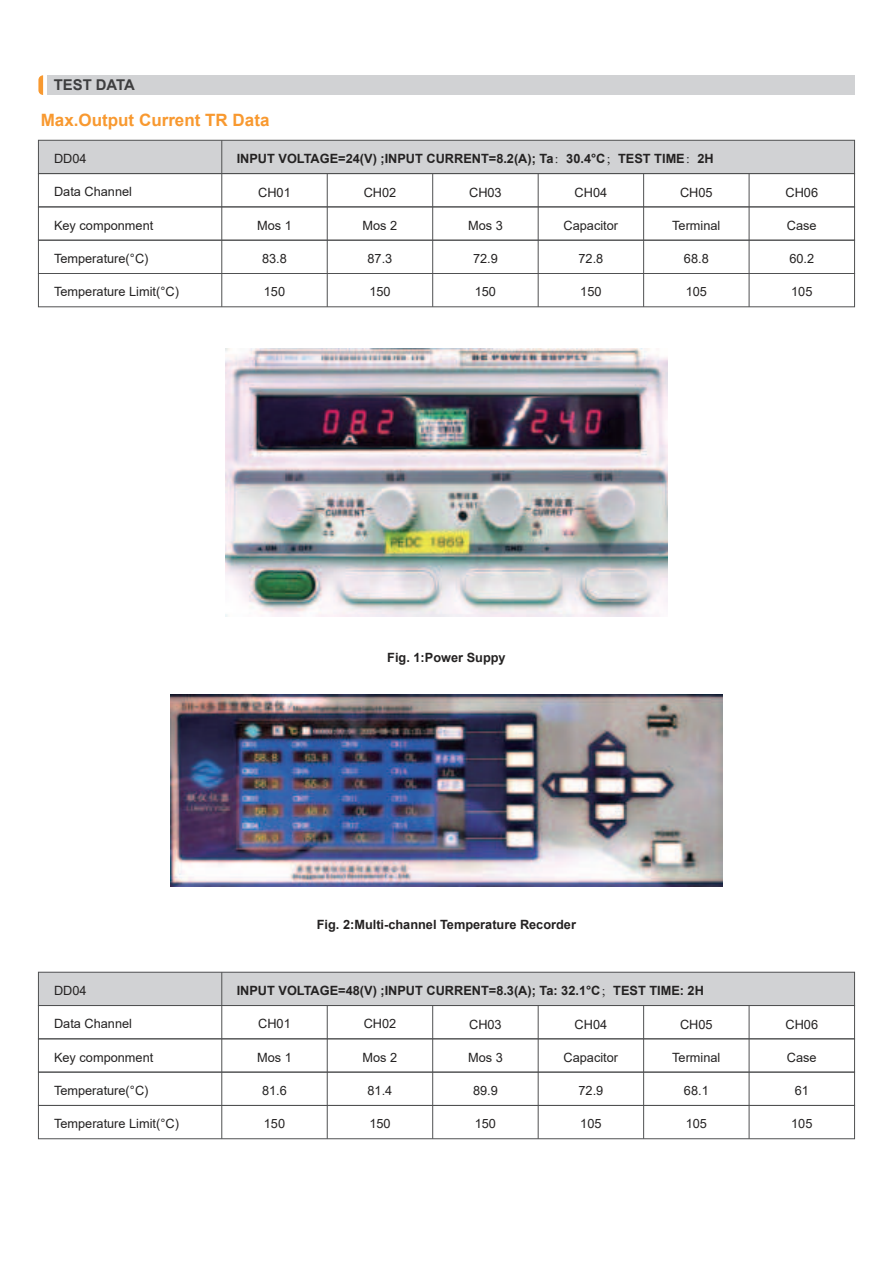
<style>
.page{position:relative;width:893px;height:1263px;background:#fff}
.page>*{position:absolute;margin:0;border:0;box-sizing:border-box;transform-origin:0 0}
.t1{font:700 16.95px "Arial";color:#f89930}
.t2{font:700 14.85px "Arial";color:#3e3e3f}
.t3{font:12.75px "Arial";color:#242222}
.t4{font:700 12.75px "Arial";color:#242222}
.s1{font-family:"Adobe Song Std";font-weight:300}
</style>
<div class="page">
<div style="left:47px;top:75px;width:807px;height:20px;background:#d1d2d4"></div>
<svg style="left:38px;top:75px;width:5px;height:20px"></svg>
<div style="left:38px;top:140px;width:816px;height:34px;background:#d1d2d4"></div>
<div style="left:38px;top:140px;width:817px;height:34px;border:1px solid #505152"></div>
<div style="left:38px;top:173px;width:817px;height:34px;border:1px solid #505152"></div>
<div style="left:38px;top:240px;width:817px;height:34px;border:1px solid #505152"></div>
<hr style="left:222px;top:140px;width:1px;height:167px;background:#505152">
<hr style="left:327px;top:174px;width:1px;height:133px;background:#505152">
<hr style="left:432px;top:174px;width:1px;height:133px;background:#505152">
<hr style="left:538px;top:174px;width:1px;height:133px;background:#505152">
<hr style="left:643px;top:174px;width:1px;height:133px;background:#505152">
<hr style="left:749px;top:174px;width:1px;height:133px;background:#505152">
<div style="left:38px;top:273px;width:817px;height:34px;border:1px solid #505152"></div>
<div style="left:38px;top:972px;width:816px;height:33px;background:#d1d2d4"></div>
<div style="left:38px;top:972px;width:817px;height:34px;border:1px solid #505152"></div>
<div style="left:38px;top:1005px;width:817px;height:34px;border:1px solid #505152"></div>
<div style="left:38px;top:1072px;width:817px;height:33px;border:1px solid #505152"></div>
<hr style="left:222px;top:972px;width:1px;height:167px;background:#505152">
<hr style="left:327px;top:1005px;width:1px;height:134px;background:#505152">
<hr style="left:432px;top:1005px;width:1px;height:134px;background:#505152">
<hr style="left:538px;top:1005px;width:1px;height:134px;background:#505152">
<hr style="left:643px;top:1005px;width:1px;height:134px;background:#505152">
<hr style="left:749px;top:1005px;width:1px;height:134px;background:#505152">
<div style="left:38px;top:1105px;width:817px;height:34px;border:1px solid #505152"></div>
<img style="left:170px;top:695px;width:553px;height:191px">
<img style="left:225px;top:349px;width:443px;height:267px">
<p class="t2" style="left:54px;top:79px;width:83px">TEST DATA</p>
<h1 class="t1" style="left:41px;top:113px;width:230px">Max.Output Current TR Data</h1>
<p class="t3" style="left:54px;top:154px;width:34px">DD04</p>
<p class="t3" style="left:54px;top:187px;width:79px">Data Channel</p>
<p class="t3" style="left:54px;top:220px;width:101px">Key componment</p>
<p class="t4" style="left:237px;top:154px;width:479px">INPUT VOLTAGE=24(V) ;INPUT CURRENT=8.2(A); Ta<span class="s1">：</span>30.4°C<span class="s1">；</span>TEST TIME<span class="s1">：</span>2H</p>
<p class="t3" style="left:258px;top:187px;width:34px">CH01</p>
<p class="t3" style="left:257px;top:220px;width:36px">Mos 1</p>
<p class="t3" style="left:364px;top:187px;width:34px">CH02</p>
<p class="t3" style="left:363px;top:220px;width:36px">Mos 2</p>
<p class="t3" style="left:368px;top:254px;width:26px">87.3</p>
<p class="t3" style="left:369px;top:287px;width:23px">150</p>
<p class="t3" style="left:469px;top:187px;width:34px">CH03</p>
<p class="t3" style="left:468px;top:220px;width:36px">Mos 3</p>
<p class="t3" style="left:473px;top:254px;width:26px">72.9</p>
<p class="t3" style="left:475px;top:287px;width:23px">150</p>
<p class="t3" style="left:575px;top:187px;width:34px">CH04</p>
<p class="t3" style="left:564px;top:220px;width:56px">Capacitor</p>
<p class="t3" style="left:578px;top:254px;width:26px">72.8</p>
<p class="t3" style="left:580px;top:287px;width:23px">150</p>
<p class="t3" style="left:680px;top:187px;width:34px">CH05</p>
<p class="t3" style="left:672px;top:220px;width:50px">Terminal</p>
<p class="t3" style="left:684px;top:254px;width:26px">68.8</p>
<p class="t3" style="left:686px;top:287px;width:23px">105</p>
<p class="t3" style="left:785px;top:187px;width:34px">CH06</p>
<p class="t3" style="left:787px;top:220px;width:31px">Case</p>
<p class="t3" style="left:789px;top:254px;width:26px">60.2</p>
<p class="t3" style="left:54px;top:254px;width:96px">Temperature(°C)</p>
<p class="t3" style="left:262px;top:254px;width:26px">83.8</p>
<p class="t3" style="left:264px;top:287px;width:23px">150</p>
<p class="t3" style="left:54px;top:287px;width:126px">Temperature Limit(°C)</p>
<p class="t3" style="left:791px;top:287px;width:23px">105</p>
<p class="t4" style="left:387px;top:653px;width:120px">Fig. 1:Power Suppy</p>
<p class="t4" style="left:317px;top:919px;width:261px">Fig. 2:Multi-channel Temperature Recorder</p>
<p class="t4" style="left:237px;top:986px;width:469px">INPUT VOLTAGE=48(V) ;INPUT CURRENT=8.3(A); Ta: 32.1°C<span class="s1">；</span>TEST TIME: 2H</p>
<p class="t3" style="left:258px;top:1019px;width:34px">CH01</p>
<p class="t3" style="left:257px;top:1052px;width:36px">Mos 1</p>
<p class="t3" style="left:54px;top:986px;width:34px">DD04</p>
<p class="t3" style="left:54px;top:1019px;width:79px">Data Channel</p>
<p class="t3" style="left:54px;top:1052px;width:101px">Key componment</p>
<p class="t3" style="left:364px;top:1019px;width:34px">CH02</p>
<p class="t3" style="left:363px;top:1052px;width:36px">Mos 2</p>
<p class="t3" style="left:368px;top:1086px;width:26px">81.4</p>
<p class="t3" style="left:369px;top:1119px;width:23px">150</p>
<p class="t3" style="left:469px;top:1019px;width:34px">CH03</p>
<p class="t3" style="left:468px;top:1052px;width:36px">Mos 3</p>
<p class="t3" style="left:473px;top:1086px;width:26px">89.9</p>
<p class="t3" style="left:475px;top:1119px;width:23px">150</p>
<p class="t3" style="left:575px;top:1019px;width:34px">CH04</p>
<p class="t3" style="left:564px;top:1052px;width:56px">Capacitor</p>
<p class="t3" style="left:578px;top:1086px;width:26px">72.9</p>
<p class="t3" style="left:580px;top:1119px;width:23px">105</p>
<p class="t3" style="left:680px;top:1019px;width:34px">CH05</p>
<p class="t3" style="left:672px;top:1052px;width:50px">Terminal</p>
<p class="t3" style="left:684px;top:1086px;width:26px">68.1</p>
<p class="t3" style="left:686px;top:1119px;width:23px">105</p>
<p class="t3" style="left:785px;top:1019px;width:34px">CH06</p>
<p class="t3" style="left:787px;top:1052px;width:31px">Case</p>
<p class="t3" style="left:795px;top:1086px;width:16px">61</p>
<p class="t3" style="left:54px;top:1086px;width:96px">Temperature(°C)</p>
<p class="t3" style="left:262px;top:1086px;width:26px">81.6</p>
<p class="t3" style="left:264px;top:1119px;width:23px">150</p>
<p class="t3" style="left:54px;top:1119px;width:126px">Temperature Limit(°C)</p>
<p class="t3" style="left:791px;top:1119px;width:23px">105</p>
</div>
